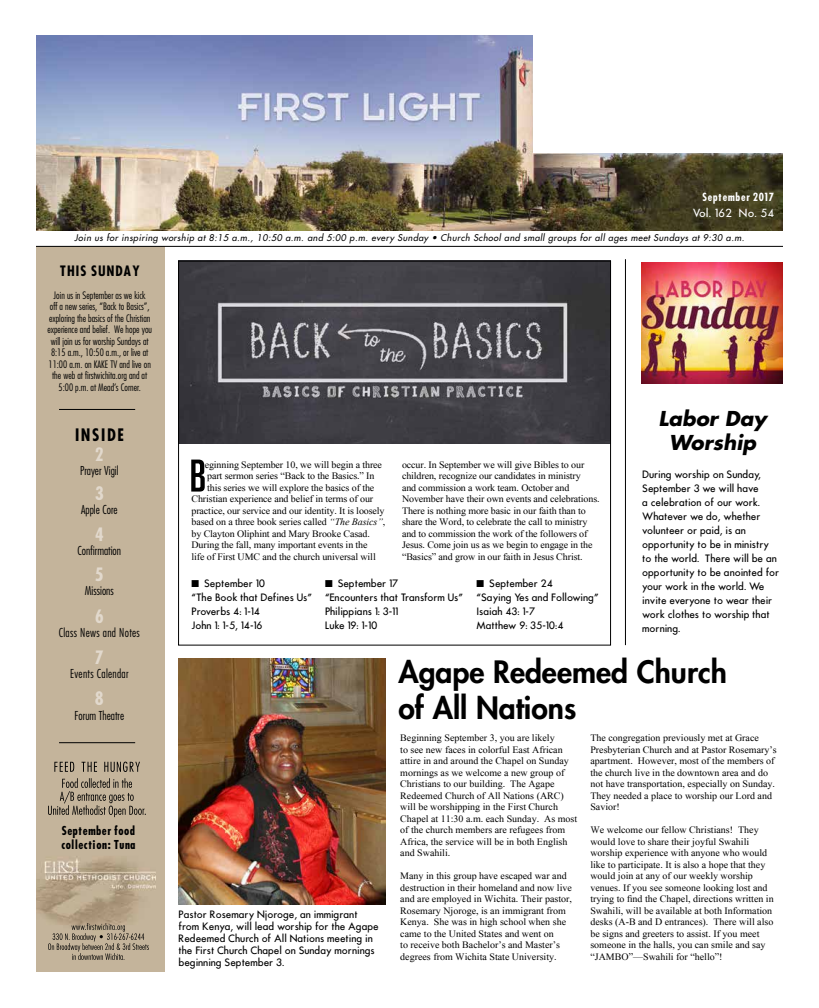
<style>
.page{position:relative;width:819px;height:1008px;background:#fff}
.page>*{position:absolute;margin:0;border:0;box-sizing:border-box;transform-origin:0 0}
.t1{font:800 30px/36px "Futura";color:#000}
.t2{font:italic 700 20px/24px "Futura";color:#000;text-align:center}
.t3{font:700 18px "Futura Cond";color:#e2d9cd}
.t4{font:700 16.8px "Futura Cond";letter-spacing:.07em;color:#000}
.t5{font:700 14px "Futura Cond";letter-spacing:.05em;color:#000}
.t6{font:300 condensed 12px "Futura";color:#000}
.t7{font:300 condensed 12px "Futura";letter-spacing:.025em;color:#000}
.t8{font:700 12px/14px "Futura Cond";color:#000}
.t9{font:700 11px "Futura Cond";letter-spacing:.025em;color:#fff}
.t10{font:500 11px "Futura";letter-spacing:.025em;color:#fff}
.t11{font:10px/11.5px "Times New Roman";color:#000}
.t12{font:500 10px/14px "Futura";color:#000}
.t13{font:300 condensed 10px/11.5px "Futura";color:#000;text-align:center}
.t14{font:italic 9px "Futura";letter-spacing:.05em;color:#000}
.s1{font-style:italic}
</style>
<div class="page">
<img style="left:180px;top:263px;width:429px;height:181px">
<div style="left:36px;top:247px;width:128px;height:725px;background:#c4b49b"></div>
<img style="left:36px;top:35px;width:747px;height:195px">
<div style="left:534px;top:9px;width:285px;height:144px;background:#fff"></div>
<svg style="left:48px;top:778px;width:98px;height:39px;background:#a49681"></svg>
<svg style="left:54px;top:762px;width:86px;height:10px"></svg>
<svg style="left:48px;top:923px;width:101px;height:37px;background:#a89a84"></svg>
<hr style="left:59px;top:742px;width:76px;height:1px;background:#000">
<hr style="left:59px;top:409px;width:76px;height:1px;background:#000">
<hr style="left:36px;top:246px;width:747px;height:1px;background:#000">
<hr style="left:625px;top:259px;width:1px;height:386px;background:#000">
<img style="left:179px;top:658px;width:207px;height:246px">
<img style="left:641px;top:263px;width:142px;height:120px">
<svg style="left:191px;top:460px;width:14px;height:32px"></svg>
<p class="t9" style="left:702px;top:189px;width:74px">September 2017</p>
<p class="t10" style="left:693px;top:205px;width:83px">Vol. 162 No. 54</p>
<p class="t14" style="left:75px;top:232px;width:671px">Join us for inspiring worship at 8:15 a.m., 10:50 a.m. and 5:00 p.m. every Sunday • Church School and small groups for all ages meet Sundays at 9:30 a.m.</p>
<h3 class="t5" style="left:60px;top:262px;width:82px">THIS SUNDAY</h3>
<p class="t13" style="left:47px;top:289px;width:106px">Join us in September as we kick<br>off a new series, “Back to Basics”, exploring the basics of the Christian experience and belief. We hope you will join us for worship Sundays at<br>8:15 a.m., 10:50 a.m., or live at<br>11:00 a.m. on KAKE TV and live on the web at firstwichita.org and at<br>5:00 p.m. at Mead’s Corner.</p>
<h3 class="t4" style="left:75px;top:424px;width:50px">INSIDE</h3>
<h3 class="t3" style="left:95px;top:443px;width:10px">2</h3>
<p class="t6" style="left:80px;top:463px;width:40px">Prayer Vigil</p>
<h3 class="t3" style="left:95px;top:482px;width:11px">3</h3>
<p class="t6" style="left:81px;top:502px;width:38px">Apple Core</p>
<h3 class="t3" style="left:95px;top:523px;width:11px">4</h3>
<p class="t6" style="left:78px;top:543px;width:45px">Confirmation</p>
<h3 class="t3" style="left:95px;top:563px;width:10px">5</h3>
<p class="t6" style="left:85px;top:583px;width:30px">Missions</p>
<h3 class="t3" style="left:95px;top:605px;width:11px">6</h3>
<p class="t7" style="left:59px;top:626px;width:83px">Class News and Notes</p>
<h3 class="t3" style="left:94px;top:646px;width:11px">7</h3>
<p class="t7" style="left:70px;top:667px;width:60px">Events Calendar</p>
<h3 class="t3" style="left:95px;top:687px;width:11px">8</h3>
<p class="t6" style="left:74px;top:709px;width:51px">Forum Theatre</p>
<p class="t8" style="left:61px;top:824px;width:76px">September food collection: Tuna</p>
<p class="t11" style="left:205px;top:459px;width:179px">eginning September 10, we will begin a three</p>
<p class="t11" style="left:207px;top:470px;width:169px">part sermon series “Back to the Basics.” In</p>
<p class="t11" style="left:207px;top:482px;width:169px">this series we will explore the basics of the</p>
<p class="t11" style="left:192px;top:493px;width:183px">Christian experience and belief in terms of our</p>
<p class="t11" style="left:192px;top:505px;width:195px">practice, our service and our identity. It is loosely</p>
<p class="t11" style="left:192px;top:516px;width:195px">based on a three book series called <span class="s1">“The Basics”</span>,</p>
<p class="t11" style="left:192px;top:528px;width:180px">by Clayton Oliphint and Mary Brooke Casad.</p>
<p class="t11" style="left:192px;top:539px;width:178px">During the fall, many important events in the</p>
<p class="t11" style="left:192px;top:551px;width:186px">life of First UMC and the church universal will</p>
<p class="t11" style="left:402px;top:459px;width:199px">occur. In September we will give Bibles to our children, recognize our candidates in ministry<br>and commission a work team. October and November have their own events and celebrations.<br>There is nothing more basic in our faith than to share the Word, to celebrate the call to ministry and to commission the work of the followers of Jesus. Come join us as we begin to engage in the “Basics” and grow in our faith in Jesus Christ.</p>
<p class="t12" style="left:192px;top:577px;width:122px">■ September 10<br>“The Book that Defines Us”<br>Proverbs 4: 1-14<br>John 1: 1-5, 14-16</p>
<p class="t12" style="left:325px;top:577px;width:139px">■ September 17<br>“Encounters that Transform Us”<br>Philippians 1: 3-11<br>Luke 19: 1-10</p>
<p class="t12" style="left:477px;top:576px;width:123px">■ September 24<br>“Saying Yes and Following”<br>Isaiah 43: 1-7<br>Matthew 9: 35-10:4</p>
<h2 class="t2" style="left:659px;top:406px;width:110px">Labor Day<br>Worship</h2>
<p class="t12" style="left:642px;top:468px;width:138px">During worship on Sunday,<br>September 3 we will have<br>a celebration of our work.<br>Whatever we do, whether volunteer or paid, is an opportunity to be in ministry to the world. There will be an opportunity to be anointed for your work in the world. We invite everyone to wear their work clothes to worship that morning.</p>
<p class="t12" style="left:179px;top:908px;width:202px;line-height:12px">Pastor Rosemary Njoroge, an immigrant from Kenya, will lead worship for the Agape Redeemed Church of All Nations meeting in the First Church Chapel on Sunday mornings beginning September 3.</p>
<h1 class="t1" style="left:399px;top:654px;width:330px">Agape Redeemed Church of All Nations</h1>
<p class="t11" style="left:400px;top:732px;width:178px">Beginning September 3, you are likely<br>to see new faces in colorful East African attire in and around the Chapel on Sunday mornings as we welcome a new group of Christians to our building. The Agape Redeemed Church of All Nations (ARC) will be worshipping in the First Church Chapel at 11:30 a.m. each Sunday. As most of the church members are refugees from Africa, the service will be in both English and Swahili.</p>
<p class="t11" style="left:400px;top:870px;width:173px">Many in this group have escaped war and destruction in their homeland and now live and are employed in Wichita. Their pastor, Rosemary Njoroge, is an immigrant from Kenya. She was in high school when she came to the United States and went on<br>to receive both Bachelor’s and Master’s degrees from Wichita State University.</p>
<p class="t11" style="left:590px;top:732px;width:188px">The congregation previously met at Grace Presbyterian Church and at Pastor Rosemary’s apartment. However, most of the members of the church live in the downtown area and do not have transportation, especially on Sunday.<br>They needed a place to worship our Lord and Savior!</p>
<p class="t11" style="left:590px;top:824px;width:185px">We welcome our fellow Christians! They would love to share their joyful Swahili worship experience with anyone who would like to participate. It is also a hope that they would join at any of our weekly worship venues. If you see someone looking lost and trying to find the Chapel, directions written in Swahili, will be available at both Information desks (A-B and D entrances). There will also be signs and greeters to assist. If you meet someone in the halls, you can smile and say “JAMBO”—Swahili for “hello”!</p>
</div>
